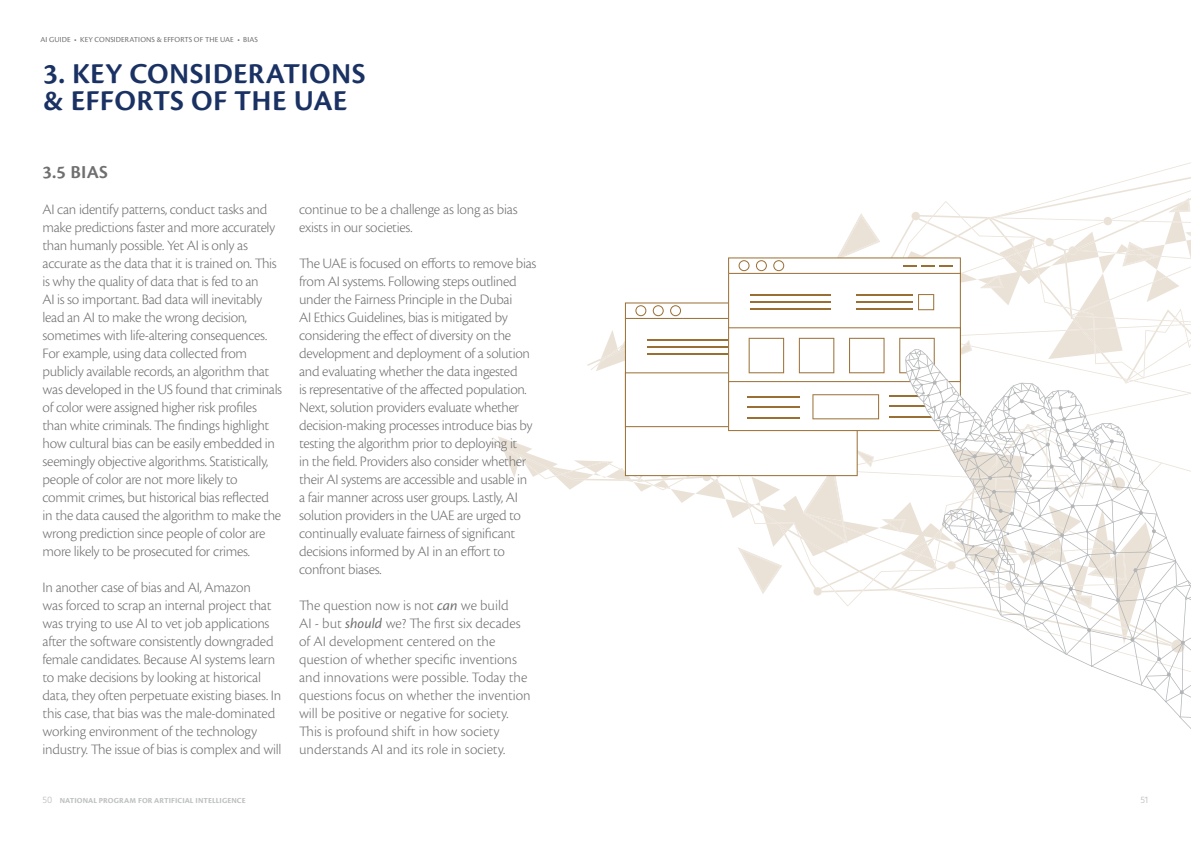
<style>
.page{position:relative;width:1191px;height:842px;background:#fff}
.page>*{position:absolute;margin:0;border:0;box-sizing:border-box;transform-origin:0 0}
.t1{font:30px/27px "Cronos Pro Semibold Capt";letter-spacing:.01em;color:#1a3163}
.t2{font:19px "Cronos Pro Semibold Capt";color:#6f6f71}
.t3{font:300 15px/18px "Cronos Pro";letter-spacing:-.02em;color:#6f6f71}
.t4{font:300 15px/18px "Cronos Pro";color:#6f6f71}
.t5{font:8px "Cronos Pro";letter-spacing:.01em;color:#6f6f71}
.t6{font:8px "Cronos Pro Bold Capt";letter-spacing:.01em;color:#bec0c0}
.t7{font:300 8px "FS Truman";color:#bec0c0}
.s1{font-weight:400;font-style:italic}
.s2{font-family:"FS Truman";font-weight:300}
</style>
<div class="page">
<svg style="left:498px;top:162px;width:693px;height:567px"></svg>
<p class="t5" style="left:40px;top:35px;width:219px">AI GUIDE • KEY CONSIDERATIONS &amp; EFFORTS OF THE UAE • BIAS</p>
<h1 class="t1" style="left:43px;top:61px;width:324px">3. KEY CONSIDERATIONS &amp; EFFORTS OF THE UAE</h1>
<p class="t2" style="left:43px;top:161px;width:67px">3.5 BIAS</p>
<p class="t3" style="left:43px;top:200px;width:241px">AI can identify patterns, conduct tasks and make predictions faster and more accurately than humanly possible. Yet AI is only as accurate as the data that it is trained on. This is why the quality of data that is fed to an<br>AI is so important. Bad data will inevitably lead an AI to make the wrong decision, sometimes with life-altering consequences.<br>For example, using data collected from publicly available records, an algorithm that was developed in the US found that criminals of color were assigned higher risk profiles than white criminals. The findings highlight how cultural bias can be easily embedded in seemingly objective algorithms. Statistically, people of color are not more likely to commit crimes, but historical bias reflected in the data caused the algorithm to make the wrong prediction since people of color are more likely to be prosecuted for crimes.</p>
<p class="t3" style="left:43px;top:578px;width:240px">In another case of bias and AI, Amazon<br>was forced to scrap an internal project that was trying to use AI to vet job applications after the software consistently downgraded female candidates. Because AI systems learn to make decisions by looking at historical data, they often perpetuate existing biases. In this case, that bias was the male-dominated working environment of the technology industry. The issue of bias is complex and will</p>
<p class="t3" style="left:299px;top:200px;width:220px">continue to be a challenge as long as bias exists in our societies.</p>
<p class="t3" style="left:299px;top:254px;width:239px">The UAE is focused on efforts to remove bias from AI systems. Following steps outlined under the Fairness Principle in the Dubai<br>AI Ethics Guidelines, bias is mitigated by considering the effect of diversity on the development and deployment of a solution and evaluating whether the data ingested<br>is representative of the affected population.<br>Next, solution providers evaluate whether decision-making processes introduce bias by testing the algorithm prior to deploying it<br>in the field. Providers also consider whether their AI systems are accessible and usable in a fair manner across user groups. Lastly, AI solution providers in the UAE are urged to continually evaluate fairness of significant decisions informed by AI in an effort to confront biases.</p>
<p class="t4" style="left:299px;top:596px;width:233px">The question now is not <span class="s1">can</span> we build<br>AI - but <span class="s1">should</span> we? The first six decades of AI development centered on the question of whether specific inventions and innovations were possible. Today the questions focus on whether the invention will be positive or negative for society.<br>This is profound shift in how society understands AI and its role in society.</p>
<p class="t6" style="left:43px;top:796px;width:205px"><span class="s2">50</span> NATIONAL PROGRAM FOR ARTIFICIAL INTELLIGENCE</p>
<p class="t7" style="left:1140px;top:793px;width:10px">51</p>
</div>
